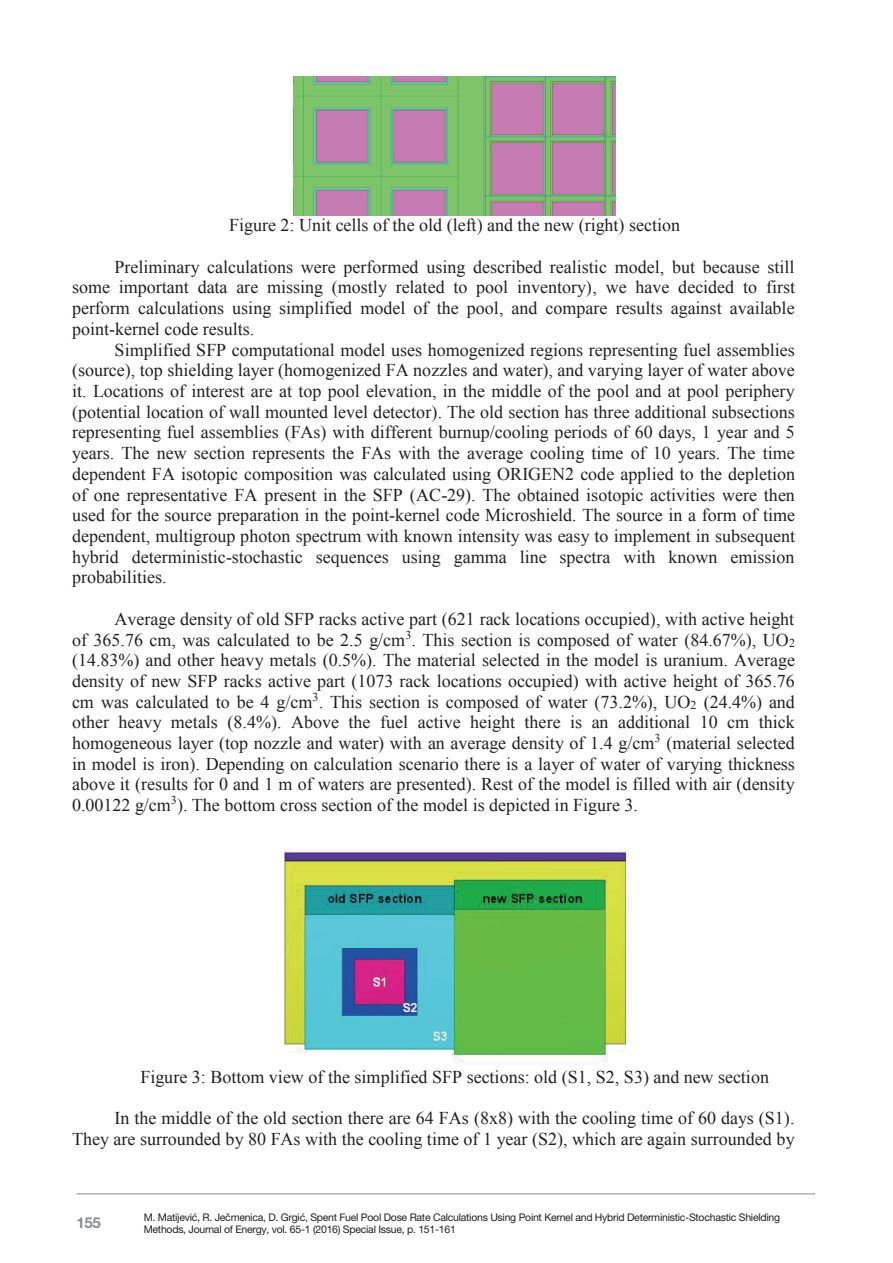
<style>
.page{position:relative;width:893px;height:1263px;background:#fff}
.page>*{position:absolute;margin:0;border:0;box-sizing:border-box;transform-origin:0 0}
.t1{font:18px/20.7px "Times New Roman";color:#231f20;text-align:justify}
.t2{font:700 15px "MH Helvetica";color:#8a8c8f}
.t3{font:10.5px/12px "MH Helvetica";letter-spacing:-.025em;color:#231f20}
.s1{font-size:12px}
</style>
<div class="page">
<hr style="left:77px;top:1193px;width:738px;height:1px;background:#8a8c8f">
<img style="left:294px;top:77px;width:322px;height:138px">
<img style="left:284px;top:848px;width:348px;height:217px">
<p class="t1" style="left:229px;top:215px;width:452px">Figure 2: Unit cells of the old (left) and the new (right) section</p>
<p class="t1" style="left:72px;top:256px;width:725px;text-indent:43px">Preliminary calculations were performed using described realistic model, but because still some important data are missing (mostly related to pool inventory), we have decided to first perform calculations using simplified model of the pool, and compare results against available point-kernel code results.</p>
<p class="t1" style="left:72px;top:339px;width:724px;text-indent:43px">Simplified SFP computational model uses homogenized regions representing fuel assemblies (source), top shielding layer (homogenized FA nozzles and water), and varying layer of water above it. Locations of interest are at top pool elevation, in the middle of the pool and at pool periphery (potential location of wall mounted level detector). The old section has three additional subsections representing fuel assemblies (FAs) with different burnup/cooling periods of 60 days, 1 year and 5 years. The new section represents the FAs with the average cooling time of 10 years. The time dependent FA isotopic composition was calculated using ORIGEN2 code applied to the depletion of one representative FA present in the SFP (AC-29). The obtained isotopic activities were then used for the source preparation in the point-kernel code Microshield. The source in a form of time dependent, multigroup photon spectrum with known intensity was easy to implement in subsequent hybrid deterministic-stochastic sequences using gamma line spectra with known emission probabilities.</p>
<p class="t1" style="left:72px;top:608px;width:725px;text-indent:43px">Average density of old SFP racks active part (621 rack locations occupied), with active height of 365.76 cm, was calculated to be 2.5 g/cm<sup>3</sup>. This section is composed of water (84.67%), UO<sub>2 </sub>(14.83%) and other heavy metals (0.5%). The material selected in the model is uranium. Average density of new SFP racks active part (1073 rack locations occupied) with active height of 365.76 cm was calculated to be 4 g/cm<sup>3</sup>. This section is composed of water (73.2%), UO<span class="s1">2</span> (24.4%) and other heavy metals (8.4%). Above the fuel active height there is an additional 10 cm thick homogeneous layer (top nozzle and water) with an average density of 1.4 g/cm<sup>3</sup> (material selected in model is iron). Depending on calculation scenario there is a layer of water of varying thickness above it (results for 0 and 1 m of waters are presented). Rest of the model is filled with air (density 0.00122 g/cm<sup>3</sup>). The bottom cross section of the model is depicted in Figure 3.</p>
<p class="t1" style="left:140px;top:1066px;width:630px">Figure 3: Bottom view of the simplified SFP sections: old (S1, S2, S3) and new section</p>
<p class="t1" style="left:72px;top:1107px;width:724px;text-align:right">In the middle of the old section there are 64 FAs (8x8) with the cooling time of 60 days (S1).<br>They are surrounded by 80 FAs with the cooling time of 1 year (S2), which are again surrounded by</p>
<p class="t2" style="left:77px;top:1213px;width:26px">155</p>
<p class="t3" style="left:144px;top:1211px;width:638px">M. Matijević, R. Ječmenica, D. Grgić, Spent Fuel Pool Dose Rate Calculations Using Point Kernel and Hybrid Deterministic-Stochastic Shielding<br>Methods, Journal of Energy, vol. 65-1 (2016) Special Issue, p. 151-161</p>
</div>
